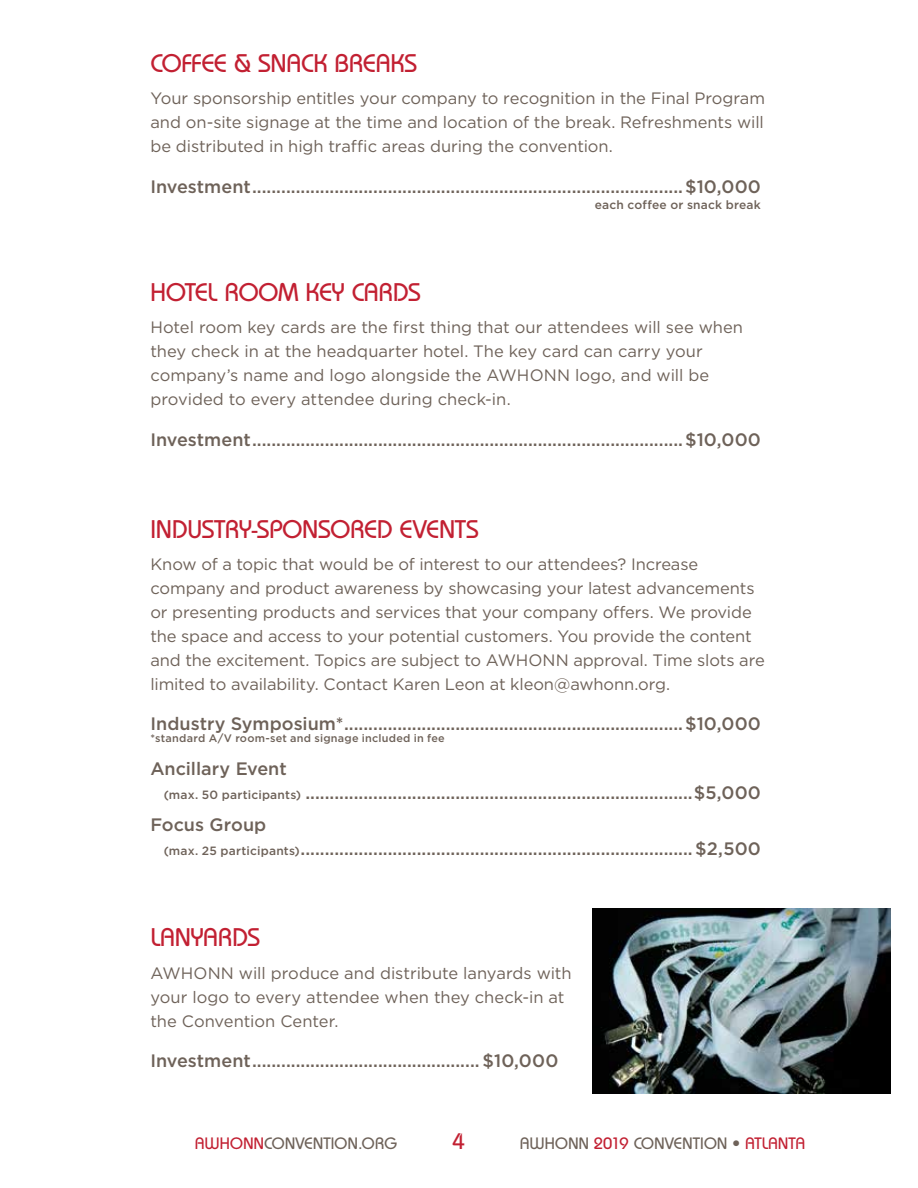
<style>
.page{position:relative;width:918px;height:1188px;background:#fff}
.page>*{position:absolute;margin:0;border:0;box-sizing:border-box;transform-origin:0 0}
.t1{font:500 25.5px "Bauhaus Std";color:#c22032}
.t2{font:500 22.5px "Bauhaus Std";color:#c22032}
.t3{font:500 18px/24px "Gotham";color:#6e6259}
.t4{font:16.5px/24px "Gotham";letter-spacing:-.005em;color:#6e6259}
.t5{font:500 16.5px "Bauhaus Std";letter-spacing:.015em;color:#6e6259}
.t6{font:500 12px "Gotham";letter-spacing:.02em;color:#6e6259}
.t7{font:500 10.8px "Gotham";letter-spacing:.02em;color:#6e6259}
.s1{font-size:12px}
.s2{color:#c22032}
</style>
<div class="page">
<img style="left:593px;top:908px;width:298px;height:186px">
<h1 class="t1" style="left:150px;top:48px;width:268px">COFFEE &amp; SNACK BREAKS</h1>
<p class="t4" style="left:150px;top:86px;width:616px;text-align:justify">Your sponsorship entitles your company to recognition in the Final Program and on-site signage at the time and location of the break. Refreshments will be distributed in high traffic areas during the convention.</p>
<p class="t3" style="left:150px;top:174px;width:612px">Investment.........................................................................................$10,000</p>
<p class="t6" style="left:595px;top:198px;width:168px">each coffee or snack break</p>
<h1 class="t1" style="left:150px;top:277px;width:272px">HOTEL ROOM KEY CARDS</h1>
<p class="t4" style="left:150px;top:315px;width:594px">Hotel room key cards are the first thing that our attendees will see when they check in at the headquarter hotel. The key card can carry your company’s name and logo alongside the AWHONN logo, and will be provided to every attendee during check-in.</p>
<p class="t3" style="left:150px;top:427px;width:612px">Investment.........................................................................................$10,000</p>
<h1 class="t1" style="left:150px;top:514px;width:330px">INDUSTRY-SPONSORED EVENTS</h1>
<p class="t4" style="left:150px;top:552px;width:616px">Know of a topic that would be of interest to our attendees? Increase company and product awareness by showcasing your latest advancements or presenting products and services that your company offers. We provide the space and access to your potential customers. You provide the content and the excitement. Topics are subject to AWHONN approval. Time slots are limited to availability. Contact Karen Leon at kleon@awhonn.org.</p>
<p class="t3" style="left:150px;top:712px;width:612px">Industry Symposium*......................................................................$10,000</p>
<p class="t7" style="left:150px;top:733px;width:296px">*standard A/V room-set and signage included in fee</p>
<p class="t3" style="left:164px;top:756px;width:599px;text-indent:-14px">Ancillary Event<br><span class="s1">(max. 50 participants)</span> ................................................................................$5,000</p>
<p class="t3" style="left:164px;top:812px;width:599px;text-indent:-13px">Focus Group<br><span class="s1">(max. 25 participants)</span>.................................................................................$2,500</p>
<h1 class="t1" style="left:150px;top:922px;width:111px">LANYARDS</h1>
<p class="t4" style="left:150px;top:961px;width:423px">AWHONN will produce and distribute lanyards with your logo to every attendee when they check-in at the Convention Center.</p>
<p class="t3" style="left:150px;top:1048px;width:410px">Investment............................................... $10,000</p>
<p class="t5" style="left:195px;top:1134px;width:204px"><span class="s2">AWHONN</span>CONVENTION.ORG</p>
<h2 class="t2" style="left:452px;top:1128px;width:14px">4</h2>
<p class="t5" style="left:520px;top:1134px;width:286px">AWHONN <span class="s2">2019</span> CONVENTION • <span class="s2">ATLANTA</span></p>
</div>
